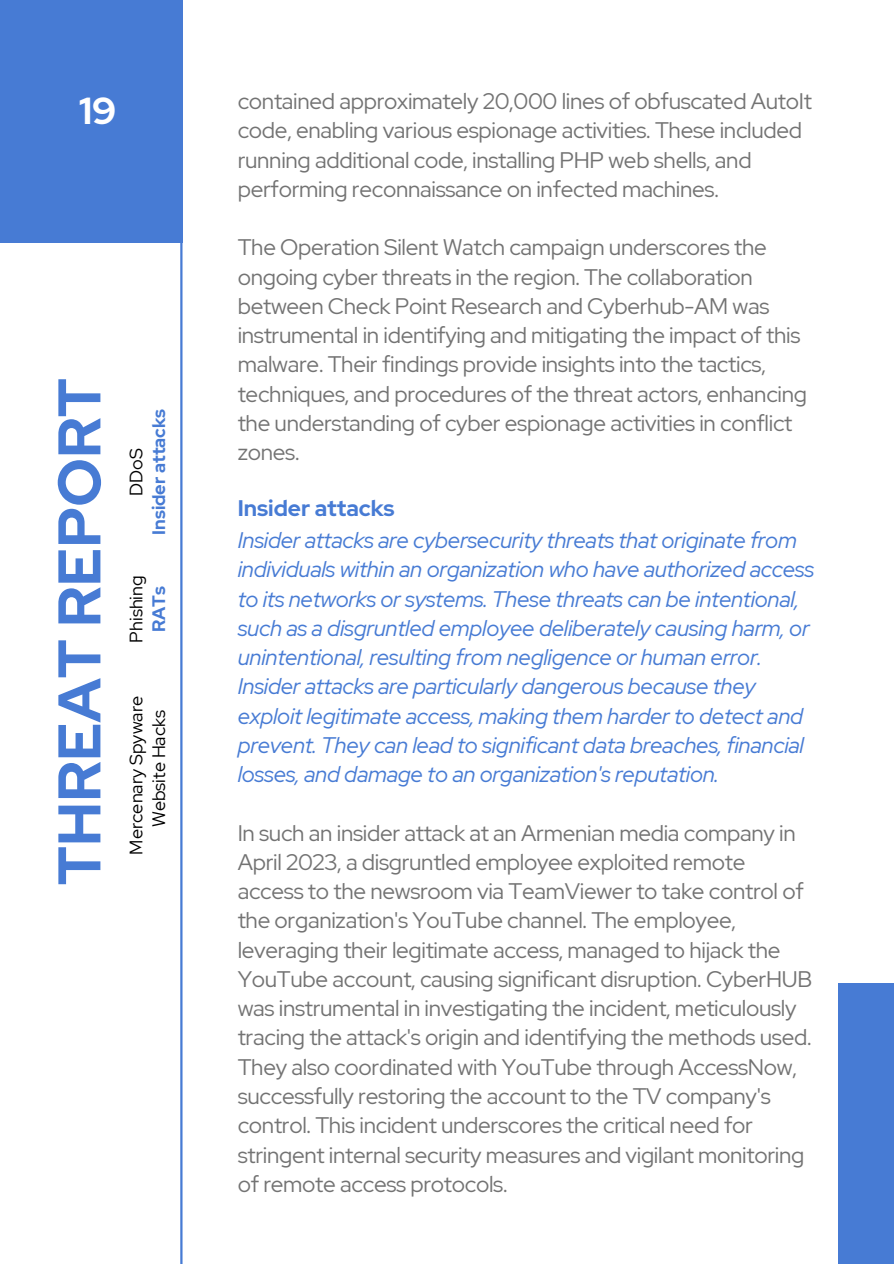
<style>
.page{position:relative;width:894px;height:1264px;background:#fff}
.page>*{position:absolute;margin:0;border:0;box-sizing:border-box;transform-origin:0 0}
.t1{font:700 60px "Red Hat Display";color:#477bd4}
.t2{font:700 37.5px "Red Hat Display";color:#fff}
.t3{font:22.5px/29.2px "Red Hat Display";letter-spacing:-.015em;color:#737373}
.t4{font:italic 22.5px/29.2px "Red Hat Display";letter-spacing:-.015em;color:#477bd4}
.t5{font:700 22.5px "Red Hat Display";color:#477bd4}
.t6{font:18px "Red Hat Display";color:#000}
.t7{font:700 18px "Red Hat Display";color:#477bd4}
</style>
<div class="page">
<div style="left:0;top:0;width:182px;height:242px;background:#477bd4"></div>
<div style="left:837px;top:983px;width:56px;height:280px;background:#477bd4"></div>
<hr style="left:180px;top:242px;width:2px;height:1021px;background:#477bd4">
<p class="t2" style="left:79px;top:86px;width:38px">19</p>
<p class="t1" style="left:39px;top:885px;width:508px;rotate:-90deg">THREAT REPORT</p>
<p class="t6" style="left:124px;top:495px;width:49px;rotate:-90deg">DDoS</p>
<p class="t7" style="left:147px;top:535px;width:127px;rotate:-90deg">Insider attacks</p>
<p class="t6" style="left:124px;top:642px;width:69px;rotate:-90deg">Phishing</p>
<p class="t7" style="left:147px;top:632px;width:47px;rotate:-90deg">RATs</p>
<h1 class="t6" style="left:124px;top:854px;width:160px;rotate:-90deg">Mercenary Spyware</h1>
<p class="t6" style="left:147px;top:827px;width:119px;rotate:-90deg">Website Hacks</p>
<p class="t3" style="left:238px;top:86px;width:575px">contained approximately 20,000 lines of obfuscated AutoIt code, enabling various espionage activities. These included running additional code, installing PHP web shells, and performing reconnaissance on infected machines.</p>
<h3 class="t3" style="left:238px;top:233px;width:570px">The Operation Silent Watch campaign underscores the ongoing cyber threats in the region. The collaboration between Check Point Research and Cyberhub-AM was instrumental in identifying and mitigating the impact of this malware. Their findings provide insights into the tactics, techniques, and procedures of the threat actors, enhancing the understanding of cyber espionage activities in conflict zones.</h3>
<h3 class="t5" style="left:238px;top:492px;width:158px">Insider attacks</h3>
<h3 class="t4" style="left:238px;top:525px;width:578px">Insider attacks are cybersecurity threats that originate from individuals within an organization who have authorized access to its networks or systems. These threats can be intentional, such as a disgruntled employee deliberately causing harm, or unintentional, resulting from negligence or human error.<br>Insider attacks are particularly dangerous because they exploit legitimate access, making them harder to detect and prevent. They can lead to significant data breaches, financial losses, and damage to an organization's reputation.</h3>
<h3 class="t3" style="left:238px;top:818px;width:575px">In such an insider attack at an Armenian media company in April 2023, a disgruntled employee exploited remote access to the newsroom via TeamViewer to take control of the organization's YouTube channel. The employee, leveraging their legitimate access, managed to hijack the YouTube account, causing significant disruption. CyberHUB was instrumental in investigating the incident, meticulously tracing the attack's origin and identifying the methods used.<br>They also coordinated with YouTube through AccessNow, successfully restoring the account to the TV company's control. This incident underscores the critical need for stringent internal security measures and vigilant monitoring of remote access protocols.</h3>
</div>
